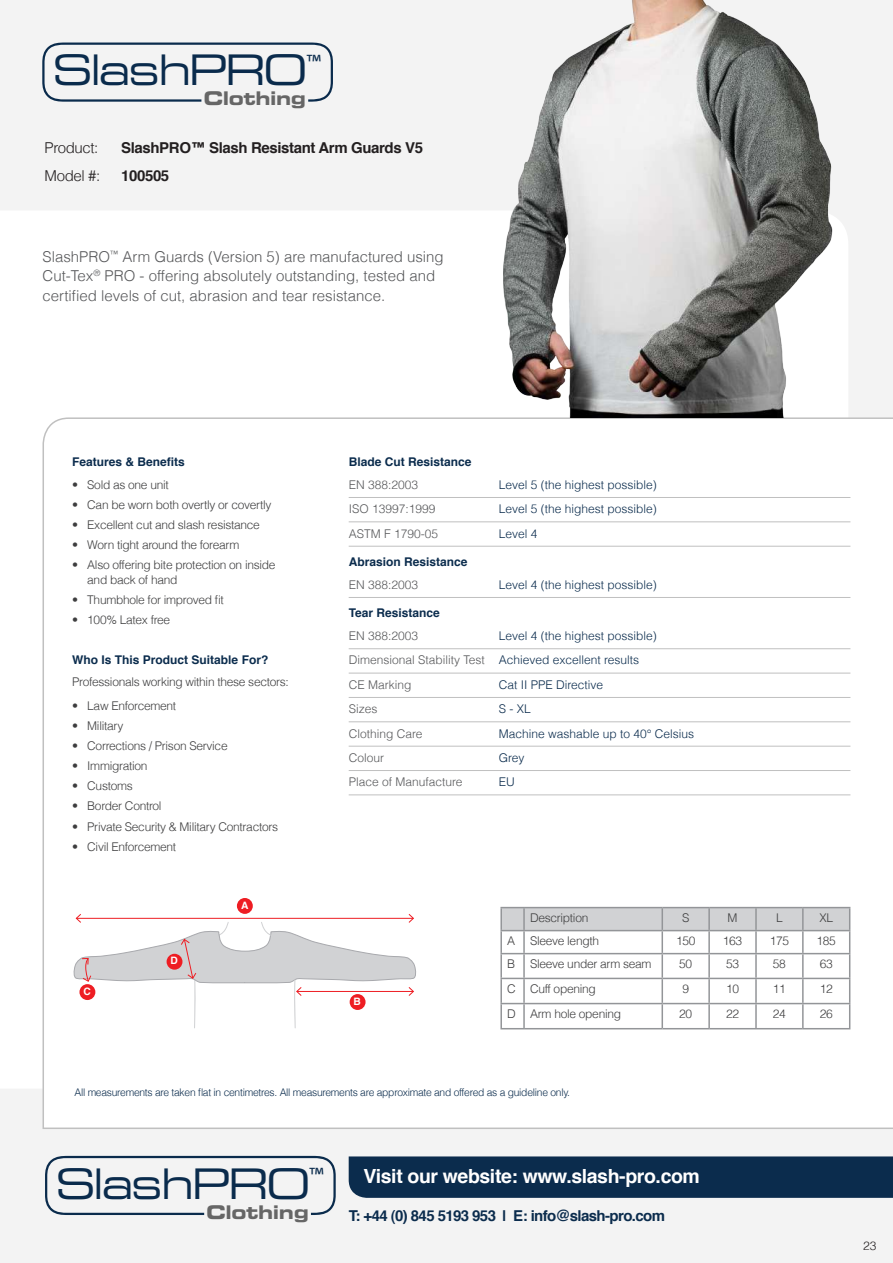
<style>
.page{position:relative;width:893px;height:1263px;background:#fff}
.page>*{position:absolute;margin:0;border:0;box-sizing:border-box;transform-origin:0 0}
.t1{font:expanded 42px "Square 721 BT";letter-spacing:-.06em;color:#0a2b4c}
.t2{font:700 19.5px "Helvetica";letter-spacing:-.02em;color:#fff}
.t3{font:700 expanded 18.75px "Square 721 BT";letter-spacing:-.02em;color:#666}
.t4{font:300 15px/19.5px "Helvetica";color:#57585a}
.t5{font:700 15px "Helvetica";letter-spacing:-.025em;color:#231f20}
.t6{font:700 15px "Helvetica";letter-spacing:-.04em;color:#0b2c4d}
.t7{font:300 15px "Helvetica";letter-spacing:-.025em;color:#231f20}
.t8{font:300 12px/15px "Helvetica";letter-spacing:-.025em;color:#3e3e3f}
.t9{font:300 12px/24.3px "Helvetica";color:#0b2c4d}
.t10{font:300 12px "Helvetica";color:#57585a}
.t11{font:700 12px "Helvetica";color:#0b2c4d}
.t12{font:300 12px "Helvetica";color:#231f20}
.t13{font:300 10.5px "Helvetica";letter-spacing:-.025em;color:#0b2c4d}
.t14{font:700 10.2px "Helvetica";color:#fff}
.s1{color:#57585a}
</style>
<div class="page">
<div style="left:0;top:0;width:893px;height:1135px;background:#f3f3f3"></div>
<div style="left:0;top:211px;width:431px;height:877px;background:#fff"></div>
<div style="left:42px;top:417px;width:851px;height:712px;background:#fff"></div>
<hr style="left:349px;top:497px;width:501px;height:1px;background:#c0c0c0">
<hr style="left:349px;top:522px;width:501px;height:1px;background:#c0c0c0">
<hr style="left:349px;top:546px;width:501px;height:1px;background:#c0c0c0">
<hr style="left:349px;top:597px;width:501px;height:1px;background:#c0c0c0">
<hr style="left:349px;top:648px;width:501px;height:1px;background:#c0c0c0">
<hr style="left:349px;top:673px;width:501px;height:1px;background:#c0c0c0">
<hr style="left:349px;top:697px;width:501px;height:1px;background:#c0c0c0">
<hr style="left:349px;top:721px;width:501px;height:1px;background:#c0c0c0">
<hr style="left:349px;top:746px;width:501px;height:1px;background:#c0c0c0">
<hr style="left:349px;top:770px;width:501px;height:1px;background:#c0c0c0">
<hr style="left:349px;top:795px;width:501px;height:1px;background:#c0c0c0">
<img style="left:431px;top:0;width:417px;height:417px">
<svg style="left:500px;top:907px;width:350px;height:122px"></svg>
<hr style="left:524px;top:1028px;width:138px;height:1px;background:#939598">
<hr style="left:662px;top:1028px;width:47px;height:1px;background:#939598">
<hr style="left:709px;top:1028px;width:47px;height:1px;background:#939598">
<hr style="left:756px;top:1028px;width:47px;height:1px;background:#939598">
<hr style="left:803px;top:1028px;width:47px;height:1px;background:#939598">
<div style="left:237px;top:898px;width:16px;height:16px;background:#ee1d23;border-radius:50%"></div>
<svg style="left:73px;top:913px;width:344px;height:115px"></svg>
<svg style="left:42px;top:43px;width:291px;height:59px"></svg>
<div style="left:0;top:1133px;width:893px;height:130px;background:#f3f3f3"></div>
<svg style="left:45px;top:1156px;width:291px;height:59px"></svg>
<div style="left:349px;top:1156px;width:544px;height:42px;background:#0b2c4d"></div>
<h1 class="t1" style="left:53px;top:45px;width:270px">SlashPRO<sup>™</sup></h1>
<h3 class="t3" style="left:203px;top:87px;width:104px">Clothing</h3>
<p class="t7" style="left:45px;top:139px;width:55px">Product:</p>
<p class="t5" style="left:121px;top:136px;width:303px">SlashPRO™ Slash Resistant Arm Guards V5</p>
<p class="t7" style="left:45px;top:166px;width:57px">Model #:</p>
<p class="t5" style="left:121px;top:164px;width:50px">100505</p>
<p class="t4" style="left:43px;top:246px;width:403px">SlashPRO<sup>™</sup> Arm Guards (Version 5) are manufactured using<br>Cut-Tex<sup>®</sup> PRO - offering absolutely outstanding, tested and certified levels of cut, abrasion and tear resistance.</p>
<p class="t11" style="left:72px;top:452px;width:114px">Features &amp; Benefits</p>
<p class="t8" style="left:72px;top:477px;width:98px">• Sold as one unit</p>
<p class="t8" style="left:72px;top:497px;width:201px">• Can be worn both overtly or covertly</p>
<p class="t8" style="left:72px;top:517px;width:189px">• Excellent cut and slash resistance</p>
<p class="t8" style="left:72px;top:537px;width:169px">• Worn tight around the forearm</p>
<p class="t8" style="left:87px;top:557px;width:190px;text-indent:-15px">• Also offering bite protection on inside and back of hand</p>
<p class="t8" style="left:72px;top:592px;width:153px">• Thumbhole for improved fit</p>
<p class="t8" style="left:72px;top:612px;width:99px">• 100% Latex free</p>
<p class="t11" style="left:72px;top:650px;width:198px">Who Is This Product Suitable For?</p>
<p class="t8" style="left:72px;top:674px;width:218px">Professionals working within these sectors:</p>
<p class="t8" style="left:72px;top:698px;width:105px">• Law Enforcement</p>
<p class="t8" style="left:72px;top:718px;width:53px">• Military</p>
<p class="t8" style="left:72px;top:738px;width:157px">• Corrections / Prison Service</p>
<p class="t8" style="left:72px;top:758px;width:77px">• Immigration</p>
<p class="t8" style="left:72px;top:778px;width:62px">• Customs</p>
<p class="t8" style="left:72px;top:798px;width:91px">• Border Control</p>
<p class="t8" style="left:72px;top:819px;width:207px">• Private Security &amp; Military Contractors</p>
<p class="t8" style="left:72px;top:839px;width:106px">• Civil Enforcement</p>
<p class="t14" style="left:83px;top:983px;width:9px">C</p>
<p class="t14" style="left:171px;top:952px;width:9px">D</p>
<p class="t14" style="left:241px;top:897px;width:9px">A</p>
<p class="t11" style="left:349px;top:452px;width:124px">Blade Cut Resistance</p>
<p class="t10" style="left:349px;top:477px;width:71px">EN 388:2003</p>
<p class="t9" style="left:499px;top:472px;width:160px">Level 5 (the highest possible)</p>
<p class="t10" style="left:349px;top:501px;width:88px">ISO 13997:1999</p>
<p class="t9" style="left:499px;top:497px;width:160px">Level 5 (the highest possible)</p>
<p class="t10" style="left:349px;top:526px;width:91px">ASTM F 1790-05</p>
<p class="t9" style="left:499px;top:521px;width:40px">Level 4</p>
<p class="t11" style="left:349px;top:552px;width:120px">Abrasion Resistance</p>
<p class="t10" style="left:349px;top:577px;width:71px">EN 388:2003</p>
<p class="t9" style="left:499px;top:572px;width:160px">Level 4 (the highest possible)</p>
<p class="t11" style="left:349px;top:603px;width:93px">Tear Resistance</p>
<p class="t10" style="left:349px;top:628px;width:71px">EN 388:2003</p>
<p class="t9" style="left:349px;top:623px;width:310px;text-indent:150px">Level 4 (the highest possible)<br><span class="s1">Dimensional Stability Test</span> Achieved excellent results<br><span class="s1">CE Marking</span></p>
<p class="t9" style="left:499px;top:672px;width:106px">Cat II PPE Directive</p>
<p class="t10" style="left:349px;top:701px;width:30px">Sizes</p>
<p class="t9" style="left:499px;top:697px;width:34px">S - XL</p>
<p class="t10" style="left:349px;top:726px;width:75px">Clothing Care</p>
<p class="t9" style="left:499px;top:721px;width:197px">Machine washable up to 40° Celsius</p>
<p class="t10" style="left:349px;top:750px;width:37px">Colour</p>
<p class="t9" style="left:499px;top:745px;width:27px">Grey</p>
<p class="t10" style="left:349px;top:774px;width:115px">Place of Manufacture</p>
<p class="t9" style="left:499px;top:770px;width:17px">EU</p>
<p class="t14" style="left:354px;top:993px;width:9px">B</p>
<p class="t8" style="left:530px;top:910px;width:60px">Description</p>
<p class="t8" style="left:682px;top:910px;width:9px">S</p>
<p class="t8" style="left:728px;top:910px;width:11px">M</p>
<p class="t8" style="left:776px;top:910px;width:8px">L</p>
<p class="t8" style="left:819px;top:910px;width:15px">XL</p>
<p class="t8" style="left:507px;top:933px;width:93px">A Sleeve length</p>
<p class="t8" style="left:676px;top:933px;width:21px">150</p>
<p class="t8" style="left:723px;top:933px;width:21px">163</p>
<p class="t8" style="left:770px;top:933px;width:21px">175</p>
<p class="t8" style="left:817px;top:933px;width:21px">185</p>
<p class="t8" style="left:507px;top:956px;width:146px">B Sleeve under arm seam</p>
<p class="t8" style="left:679px;top:956px;width:15px">50</p>
<p class="t8" style="left:726px;top:956px;width:15px">53</p>
<p class="t8" style="left:773px;top:956px;width:15px">58</p>
<p class="t8" style="left:820px;top:956px;width:15px">63</p>
<p class="t8" style="left:507px;top:981px;width:90px">C Cuff opening</p>
<p class="t8" style="left:682px;top:981px;width:8px">9</p>
<p class="t8" style="left:726px;top:981px;width:15px">10</p>
<p class="t8" style="left:773px;top:981px;width:15px">11</p>
<p class="t8" style="left:820px;top:981px;width:15px">12</p>
<p class="t8" style="left:507px;top:1006px;width:115px">D Arm hole opening</p>
<p class="t8" style="left:679px;top:1006px;width:15px">20</p>
<p class="t8" style="left:726px;top:1006px;width:15px">22</p>
<p class="t8" style="left:773px;top:1006px;width:15px">24</p>
<p class="t8" style="left:820px;top:1006px;width:15px">26</p>
<p class="t13" style="left:74px;top:1086px;width:497px">All measurements are taken flat in centimetres. All measurements are approximate and offered as a guideline only.</p>
<h1 class="t1" style="left:55px;top:1158px;width:270px">SlashPRO<sup>™</sup></h1>
<h3 class="t3" style="left:206px;top:1201px;width:104px">Clothing</h3>
<p class="t6" style="left:349px;top:1203px;width:318px">T: +44 (0) 845 5193 953 | E: info@slash-pro.com</p>
<h2 class="t2" style="left:364px;top:1160px;width:338px">Visit our website: www.slash-pro.com</h2>
<p class="t12" style="left:863px;top:1238px;width:15px">23</p>
</div>
